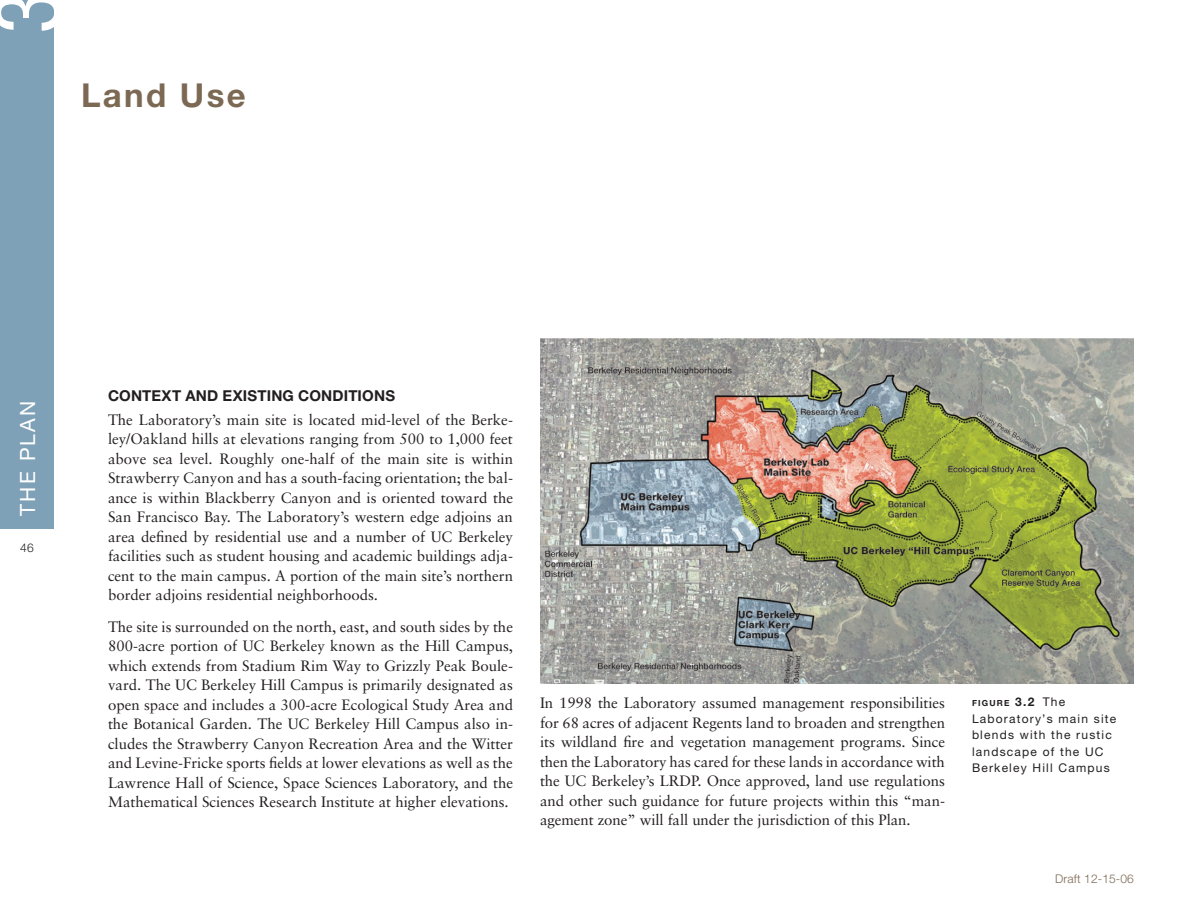
<style>
.page{position:relative;width:1188px;height:918px;background:#fff}
.page>*{position:absolute;margin:0;border:0;box-sizing:border-box;transform-origin:0 0}
.t1{font:condensed 90px "Helvetica Neue";color:#fff}
.t2{font:700 33px "Helvetica Neue";color:#7c6954}
.t3{font:21px "Helvetica Neue";color:#fff}
.Body_Text{font:15px/19.5px "Sabon";color:#231f20;text-align:justify}
.Heading_3{font:700 15px "Helvetica Neue";letter-spacing:.015em;color:#231f20}
._9_Caption{font:12px/16.5px "Helvetica Neue";color:#231f20}
.t4{font:300 12px "Helvetica Neue";letter-spacing:.01em;color:#7c6954}
.t5{font:300 12px "Helvetica Neue";color:#231f20}
._9_Caption-2{font:700 8.4px "Helvetica Neue";letter-spacing:.145em;color:#231f20}
.s1{font-size:12px}
.s2{font-weight:400;font-size:12px}
</style>
<div class="page">
<div style="left:0;top:0;width:54px;height:529px;background:#7ea1b7"></div>
<img style="left:540px;top:339px;width:594px;height:344px">
<h1 class="t1" style="left:-25px;top:34px;width:45px;rotate:-90deg">3</h1>
<p class="t2" style="left:81px;top:75px;width:166px">LAND USE</p>
<h3 class="t3" style="left:15px;top:516px;width:116px;rotate:-90deg">the Plan</h3>
<p class="t5" style="left:20px;top:541px;width:15px">46</p>
<p class="Heading_3" style="left:108px;top:386px;width:289px">CO NTEXT AND EXISTING CO NDITIO NS</p>
<p class="Body_Text" style="left:108px;top:409px;width:407px">The Laboratory’s main site is located mid-level of the Berke&shy;ley/Oakland hills at elevations ranging from 500 to 1,000 feet above sea level. Roughly one-half of the main site is within Strawberry Canyon and has a south-facing orientation; the bal&shy;ance is within Blackberry Canyon and is oriented toward the San Francisco Bay. The Laboratory’s western edge adjoins an area defined by residential use and a number of UC Berkeley facilities such as student housing and academic buildings adja&shy;cent to the main campus. A portion of the main site’s northern border adjoins residential neighborhoods.</p>
<p class="Body_Text" style="left:108px;top:616px;width:407px">The site is surrounded on the north, east, and south sides by the 800-acre portion of UC Berkeley known as the Hill Campus, which extends from Stadium Rim Way to Grizzly Peak Boule&shy;vard. The UC Berkeley Hill Campus is primarily designated as open space and includes a 300-acre Ecological Study Area and the Botanical Garden. The UC Berkeley Hill Campus also in&shy;cludes the Strawberry Canyon Recreation Area and the Witter and Levine-Fricke sports fields at lower elevations as well as the Lawrence Hall of Science, Space Sciences Laboratory, and the Mathematical Sciences Research Institute at higher elevations.</p>
<p class="Body_Text" style="left:540px;top:693px;width:407px">In 1998 the Laboratory assumed management responsibilities for 68 acres of adjacent Regents land to broaden and strengthen its wildland fire and vegetation management programs. Since then the Laboratory has cared for these lands in accordance with the UC Berkeley’s LRDP. Once approved, land use regulations and other such guidance for future projects within this “man&shy;agement zone” will fall under the jurisdiction of this Plan.</p>
<p class="_9_Caption-2" style="left:972px;top:698px;width:95px">FIGURE <span class="s1">3.2</span> <span class="s2">The</span></p>
<p class="_9_Caption" style="left:972px;top:710px;width:146px">Laboratory’s main site blends with the rustic landscape of the UC<br>Berkeley H ill Campus</p>
<p class="t4" style="left:1055px;top:872px;width:80px">Draft 1 2-1 5-06</p>
</div>
